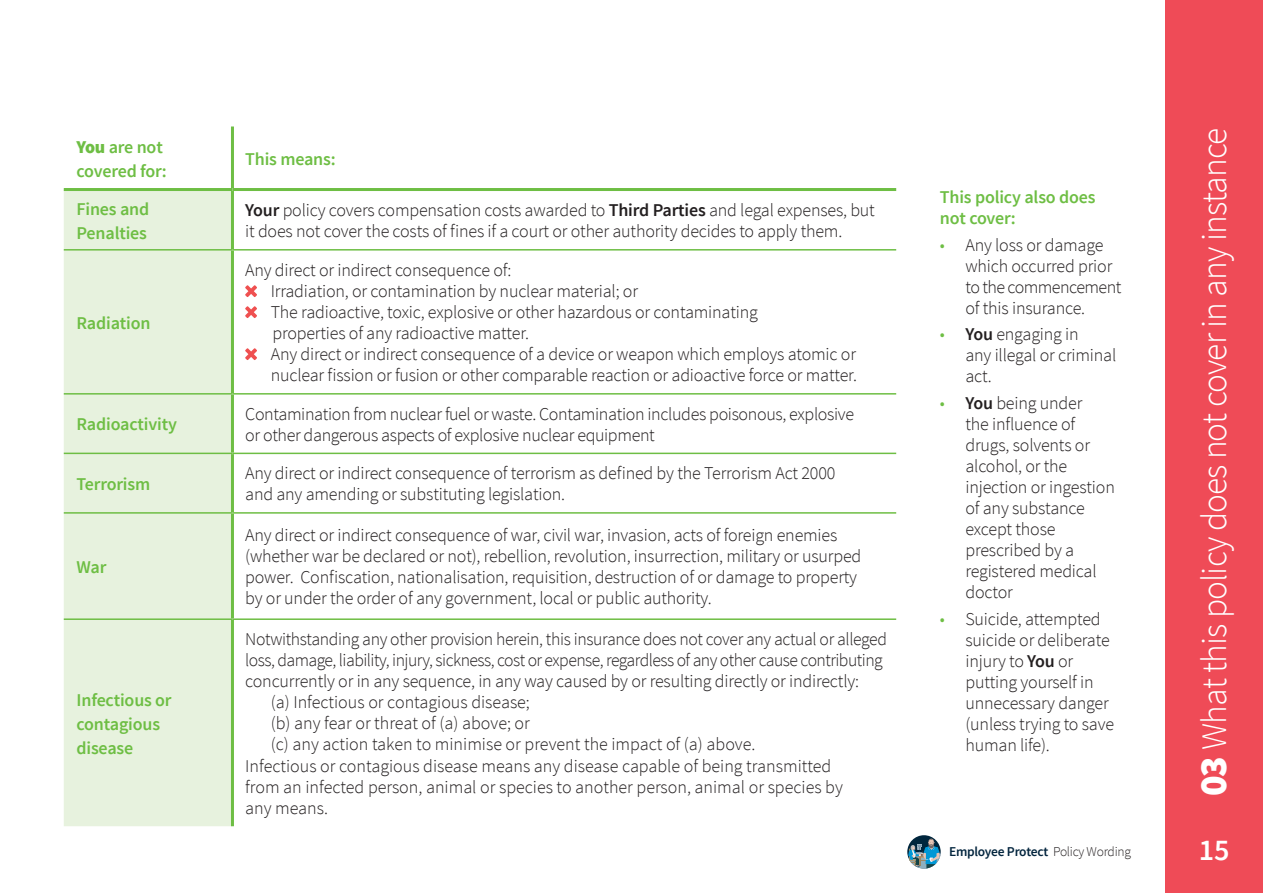
<style>
.page{position:relative;width:1263px;height:893px;background:#fff}
.page>*{position:absolute;margin:0;border:0;box-sizing:border-box;transform-origin:0 0}
.t1{font:300 36px "Source Sans Pro";letter-spacing:-.025em;color:#fff}
.t2{font:600 30px "Source Sans Pro";color:#fff}
.t3{font:300 18px/21px "Source Sans Pro";letter-spacing:-.01em;color:#231f20}
.t4{font:600 18px/24px "Source Sans Pro";letter-spacing:-.01em;color:#6ebe44}
.t5{font:300 18px "Source Sans Pro";letter-spacing:-.03em;color:#231f20}
.t6{font:600 13.5px "Source Sans Pro";letter-spacing:-.02em;color:#03253e}
.s1{font-weight:900}
.s2{font-weight:600}
.s3{color:#6ebe44}
.s4{font-weight:900;font-size:39px}
.s5{font-weight:300;color:#231f20}
</style>
<div class="page">
<div style="left:1165px;top:0;width:98px;height:893px;background:#ef4b57"></div>
<svg style="left:907px;top:835px;width:34px;height:34px"></svg>
<svg style="left:917px;top:867px;width:9px;height:2px"></svg>
<svg style="left:908px;top:839px;width:33px;height:28px"></svg>
<div style="left:64px;top:191px;width:167px;height:635px;background:#e7f2de"></div>
<hr style="left:64px;top:188px;width:168px;height:3px;background:#6ebe44">
<hr style="left:231px;top:126px;width:3px;height:62px;background:#6ebe44">
<hr style="left:232px;top:188px;width:664px;height:3px;background:#6ebe44">
<hr style="left:64px;top:249px;width:168px;height:2px;background:#6ebe44">
<hr style="left:64px;top:393px;width:168px;height:2px;background:#6ebe44">
<hr style="left:231px;top:191px;width:3px;height:58px;background:#6ebe44">
<hr style="left:231px;top:251px;width:3px;height:142px;background:#6ebe44">
<hr style="left:231px;top:395px;width:3px;height:58px;background:#6ebe44">
<hr style="left:232px;top:249px;width:664px;height:2px;background:#6ebe44">
<hr style="left:232px;top:393px;width:664px;height:2px;background:#6ebe44">
<hr style="left:232px;top:453px;width:664px;height:1px;background:#6ebe44">
<hr style="left:64px;top:453px;width:168px;height:1px;background:#6ebe44">
<hr style="left:231px;top:454px;width:3px;height:58px;background:#6ebe44">
<hr style="left:64px;top:512px;width:168px;height:2px;background:#6ebe44">
<hr style="left:232px;top:512px;width:664px;height:2px;background:#6ebe44">
<hr style="left:231px;top:514px;width:3px;height:104px;background:#6ebe44">
<hr style="left:231px;top:620px;width:3px;height:206px;background:#6ebe44">
<hr style="left:64px;top:618px;width:168px;height:2px;background:#6ebe44">
<hr style="left:232px;top:618px;width:664px;height:2px;background:#6ebe44">
<svg style="left:245px;top:285px;width:12px;height:12px"></svg>
<svg style="left:245px;top:306px;width:12px;height:12px"></svg>
<svg style="left:245px;top:348px;width:12px;height:12px"></svg>
<p class="t4" style="left:77px;top:135px;width:92px"><span class="s1">You</span> are not covered for:</p>
<p class="t4" style="left:245px;top:147px;width:92px">This means:</p>
<p class="t4" style="left:77px;top:197px;width:74px">Fines and<br>Penalties</p>
<p class="t3" style="left:245px;top:200px;width:631px"><span class="s2">Your</span> policy covers compensation costs awarded to <span class="s2">Third Parties</span> and legal expenses, but it does not cover the costs of fines if a court or other authority decides to apply them.</p>
<p class="t4" style="left:77px;top:311px;width:76px">Radiation</p>
<p class="t3" style="left:271px;top:260px;width:588px;text-indent:-26px">Any direct or indirect consequence of:<br>Irradiation, or contamination by nuclear material; or<br>The radioactive, toxic, explosive or other hazardous or contaminating<br>properties of any radioactive matter.<br>Any direct or indirect consequence of a device or weapon which employs atomic or nuclear fission or fusion or other comparable reaction or adioactive force or matter.</p>
<p class="t4" style="left:77px;top:413px;width:102px">Radioactivity</p>
<p class="t3" style="left:245px;top:403px;width:610px">Contamination from nuclear fuel or waste. Contamination includes poisonous, explosive or other dangerous aspects of explosive nuclear equipment</p>
<p class="t4" style="left:77px;top:472px;width:75px">Terrorism</p>
<p class="t3" style="left:245px;top:463px;width:592px">Any direct or indirect consequence of terrorism as defined by the Terrorism Act 2000 and any amending or substituting legislation.</p>
<p class="t4" style="left:77px;top:555px;width:31px">War</p>
<p class="t4" style="left:77px;top:688px;width:97px">Infectious or contagious disease</p>
<p class="t3" style="left:245px;top:525px;width:618px">Any direct or indirect consequence of war, civil war, invasion, acts of foreign enemies (whether war be declared or not), rebellion, revolution, insurrection, military or usurped power. Confiscation, nationalisation, requisition, destruction of or damage to property by or under the order of any government, local or public authority.</p>
<p class="t3" style="left:245px;top:629px;width:643px">Notwithstanding any other provision herein, this insurance does not cover any actual or alleged</p>
<p class="t5" style="left:245px;top:650px;width:639px">loss, damage, liability, injury, sickness, cost or expense, regardless of any other cause contributing</p>
<p class="t3" style="left:245px;top:671px;width:615px">concurrently or in any sequence, in any way caused by or resulting directly or indirectly:</p>
<p class="t3" style="left:271px;top:692px;width:261px">(a) Infectious or contagious disease;</p>
<p class="t3" style="left:271px;top:713px;width:261px">(b) any fear or threat of (a) above; or</p>
<p class="t3" style="left:271px;top:734px;width:486px">(c) any action taken to minimise or prevent the impact of (a) above.</p>
<p class="t3" style="left:245px;top:755px;width:588px">Infectious or contagious disease means any disease capable of being transmitted</p>
<p class="t3" style="left:245px;top:776px;width:599px">from an infected person, animal or species to another person, animal or species by</p>
<p class="t3" style="left:245px;top:797px;width:84px">any means.</p>
<p class="t4" style="left:940px;top:187px;width:157px;line-height:21px">This policy also does not cover:</p>
<p class="t3" style="left:965px;top:234px;width:158px;text-indent:-26px"><span class="s3">•</span> Any loss or damage which occurred prior to the commencement of this insurance.</p>
<p class="t3" style="left:965px;top:324px;width:152px;text-indent:-26px"><span class="s3">•</span> <span class="s2">You</span> engaging in<br>any illegal or criminal act.</p>
<p class="t3" style="left:965px;top:393px;width:151px;text-indent:-26px"><span class="s3">•</span> <span class="s2">You</span> being under<br>the influence of drugs, solvents or alcohol, or the injection or ingestion of any substance except those prescribed by a registered medical doctor</p>
<p class="t3" style="left:965px;top:608px;width:150px;text-indent:-26px"><span class="s3">•</span> Suicide, attempted suicide or deliberate injury to <span class="s2">You</span> or putting yourself in unnecessary danger (unless trying to save human life).</p>
<h1 class="t1" style="left:1192px;top:796px;width:670px;rotate:-90deg"><span class="s4">03</span> What this policy does not cover in any instance</h1>
<p class="t6" style="left:949px;top:843px;width:183px">Employee Protect <span class="s5">Policy Wording</span></p>
<h2 class="t2" style="left:1199px;top:831px;width:32px">15</h2>
</div>
